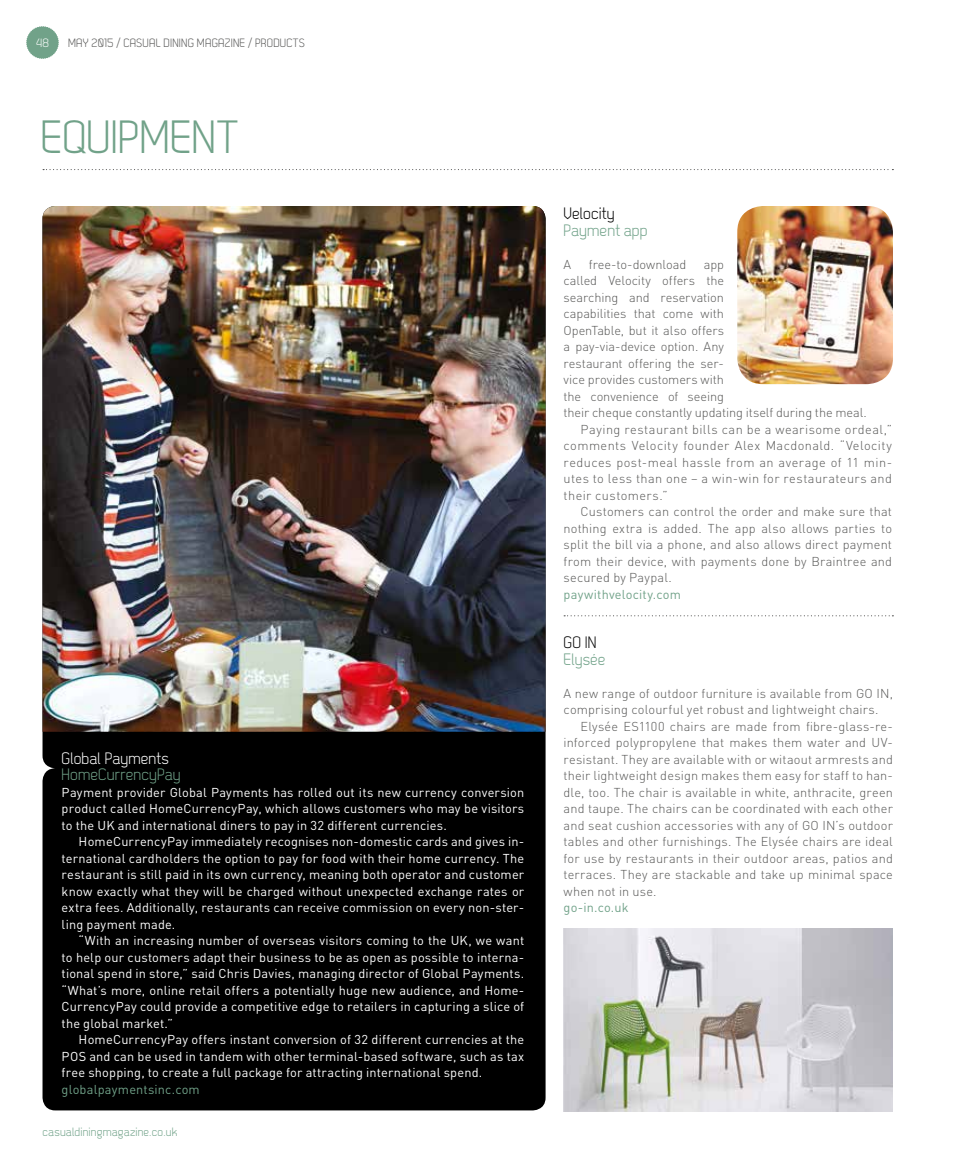
<style>
.page{position:relative;width:978px;height:1157px;background:#fff}
.page>*{position:absolute;margin:0;border:0;box-sizing:border-box;transform-origin:0 0}
.t1{font:46.5px "Dekar";letter-spacing:-.005em;color:#71a289}
.t2{font:16.5px "Dekar";letter-spacing:.005em;color:#71a289}
.t3{font:16.5px "Dekar";letter-spacing:.005em;color:#fff}
.t4{font:16.5px "Dekar";letter-spacing:.005em;color:#000}
.t5{font:12.75px/16.5px "DIN";letter-spacing:.015em;color:#fff;text-align:justify}
.t6{font:300 12.75px/16.5px "DIN";letter-spacing:.015em;color:#575756}
.t7{font:300 12.75px "DIN";letter-spacing:-.005em;color:#575756}
.t8{font:300 12.75px "DIN";letter-spacing:.035em;color:#575756}
.t9{font:12.75px "DIN";letter-spacing:.015em;color:#71a289}
.t10{font:300 12.75px "DIN";letter-spacing:-.01em;color:#575756}
.t11{font:12px "Dekar";letter-spacing:.02em;color:#575756}
.t12{font:12px "Dekar";letter-spacing:.02em;color:#71a289}
.t13{font:12px "Dekar";color:#fff}
.s1{font-family:"DIN";font-weight:300}
</style>
<div class="page">
<svg style="left:43px;top:169px;width:850px;height:1px"></svg>
<div style="left:43px;top:731px;width:503px;height:379px;background:#000"></div>
<img style="left:43px;top:206px;width:503px;height:525px">
<img style="left:737px;top:206px;width:156px;height:178px">
<svg style="left:564px;top:615px;width:329px;height:1px"></svg>
<img style="left:564px;top:928px;width:329px;height:183px">
<svg style="left:26px;top:26px;width:33px;height:33px"></svg>
<p class="t13" style="left:36px;top:37px;width:14px">48</p>
<p class="t11" style="left:68px;top:37px;width:238px">MAY 2015 <span class="s1">/</span> CASUAL DINING MAGAZINE <span class="s1">/</span> PRODUCTS</p>
<h1 class="t1" style="left:40px;top:114px;width:200px">EQUIPMENT</h1>
<p class="t3" style="left:62px;top:750px;width:109px">Global Payments</p>
<p class="t2" style="left:62px;top:766px;width:120px">HomeCurrencyPay</p>
<p class="t5" style="left:62px;top:783px;width:464px">Payment provider Global Payments has rolled out its new currency conversion product called HomeCurrencyPay, which allows customers who may be visitors to the UK and international diners to pay in 32 different currencies.</p>
<p class="t5" style="left:62px;top:833px;width:464px;text-indent:17px">HomeCurrencyPay immediately recognises non-domestic cards and gives in&shy;ternational cardholders the option to pay for food with their home currency. The restaurant is still paid in its own currency, meaning both operator and customer know exactly what they will be charged without unexpected exchange rates or extra fees. Additionally, restaurants can receive commission on every non-ster&shy;ling payment made.</p>
<p class="t5" style="left:62px;top:932px;width:464px;text-indent:17px">“With an increasing number of overseas visitors coming to the UK, we want to help our customers adapt their business to be as open as possible to interna&shy;tional spend in store,” said Chris Davies, managing director of Global Payments. “What’s more, online retail offers a potentially huge new audience, and Home-CurrencyPay could provide a competitive edge to retailers in capturing a slice of the global market.”</p>
<p class="t5" style="left:62px;top:1031px;width:464px;text-indent:17px">HomeCurrencyPay offers instant conversion of 32 different currencies at the POS and can be used in tandem with other terminal-based software, such as tax free shopping, to create a full package for attracting international spend.</p>
<p class="t9" style="left:62px;top:1081px;width:140px">globalpaymentsinc.com</p>
<p class="t12" style="left:43px;top:1125px;width:136px">casualdiningmagazine.co.uk</p>
<p class="t4" style="left:564px;top:205px;width:53px">Velocity</p>
<p class="t2" style="left:564px;top:222px;width:86px">Payment app</p>
<p class="t6" style="left:564px;top:256px;width:9px">A</p>
<p class="t6" style="left:589px;top:256px;width:99px">free-to-download</p>
<p class="t6" style="left:704px;top:256px;width:22px">app</p>
<p class="t7" style="left:564px;top:273px;width:162px">called Velocity offers the</p>
<p class="t7" style="left:564px;top:289px;width:162px">searching and reservation</p>
<p class="t7" style="left:564px;top:306px;width:162px">capabilities that come with</p>
<p class="t7" style="left:564px;top:322px;width:162px">OpenTable, but it also offers</p>
<p class="t7" style="left:564px;top:339px;width:162px">a pay-via-device option. Any</p>
<p class="t10" style="left:564px;top:355px;width:162px">restaurant offering the ser-</p>
<p class="t7" style="left:564px;top:372px;width:162px">vice provides customers with</p>
<p class="t10" style="left:564px;top:388px;width:162px">the convenience of seeing</p>
<p class="t7" style="left:564px;top:405px;width:305px">their cheque constantly updating itself during the meal.</p>
<p class="t8" style="left:581px;top:421px;width:313px">Paying restaurant bills can be a wearisome ordeal,”</p>
<p class="t8" style="left:564px;top:438px;width:330px">comments Velocity founder Alex Macdonald. “Velocity</p>
<p class="t8" style="left:564px;top:454px;width:330px">reduces post-meal hassle from an average of 11 min-</p>
<p class="t8" style="left:564px;top:471px;width:330px">utes to less than one – a win-win for restaurateurs and</p>
<p class="t8" style="left:564px;top:487px;width:106px">their customers.”</p>
<p class="t6" style="left:581px;top:503px;width:313px">Customers can control the order and make sure that</p>
<p class="t6" style="left:564px;top:520px;width:330px">nothing extra is added. The app also allows parties to</p>
<p class="t6" style="left:564px;top:536px;width:330px">split the bill via a phone, and also allows direct payment</p>
<p class="t6" style="left:564px;top:553px;width:330px">from their device, with payments done by Braintree and</p>
<p class="t6" style="left:564px;top:569px;width:110px">secured by Paypal.</p>
<p class="t9" style="left:564px;top:586px;width:119px">paywithvelocity.com</p>
<p class="t4" style="left:564px;top:634px;width:35px">GO IN</p>
<p class="t2" style="left:564px;top:651px;width:43px">Elysée</p>
<p class="t6" style="left:564px;top:685px;width:331px">A new range of outdoor furniture is available from GO IN, comprising colourful yet robust and lightweight chairs.</p>
<p class="t6" style="left:564px;top:718px;width:331px;text-align:justify;text-indent:17px">Elysée ES1100 chairs are made from fibre-glass-re&shy;inforced polypropylene that makes them water and UV&shy;resistant. They are available with or witaout armrests and their lightweight design makes them easy for staff to han&shy;dle, too. The chair is available in white, anthracite, green and taupe. The chairs can be coordinated with each other and seat cushion accessories with any of GO IN’s outdoor tables and other furnishings. The Elysée chairs are ideal for use by restaurants in their outdoor areas, patios and terraces. They are stackable and take up minimal space when not in use.</p>
<p class="t9" style="left:564px;top:899px;width:67px">go-in.co.uk</p>
</div>
